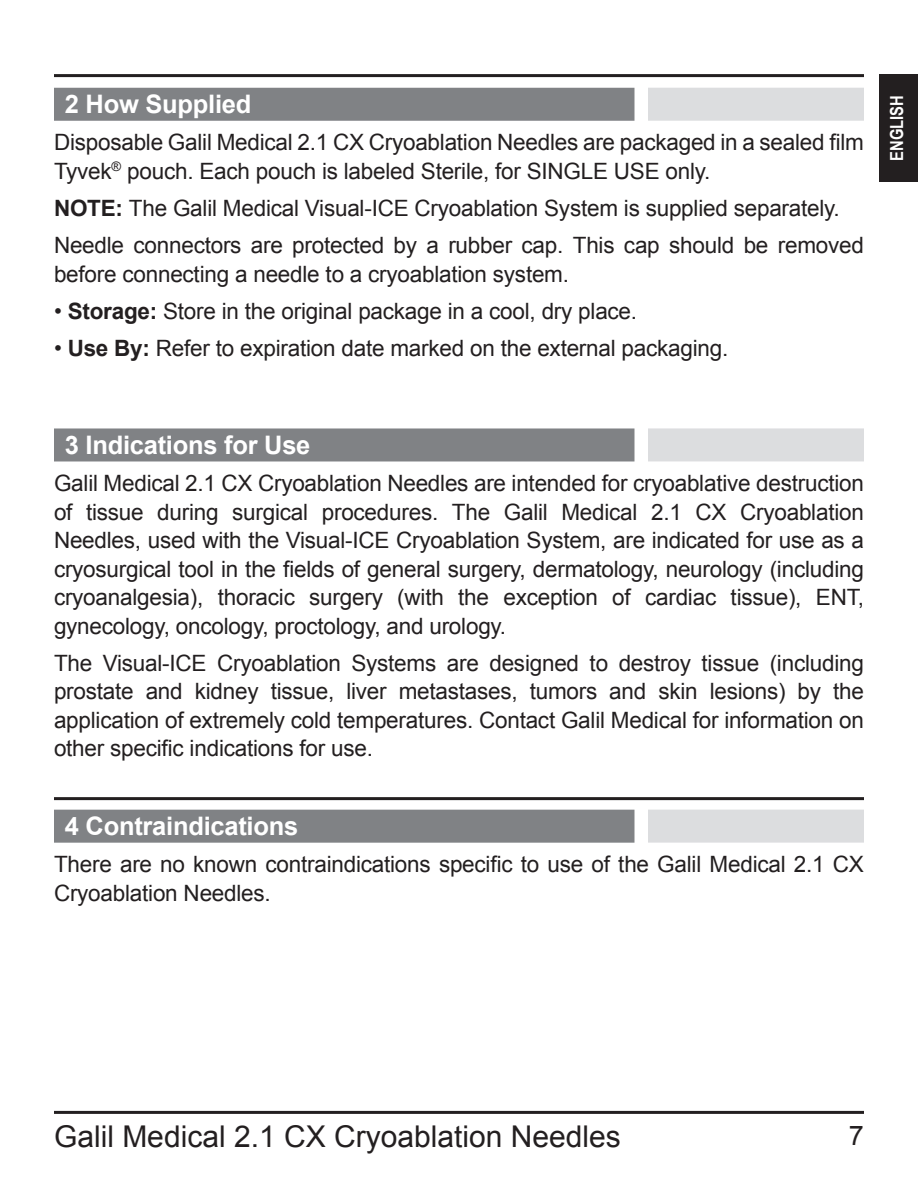
<style>
.page{position:relative;width:918px;height:1188px;background:#fff}
.page>*{position:absolute;margin:0;border:0;box-sizing:border-box;transform-origin:0 0}
.t1{font:30px "Arial";color:#231f20}
.t2{font:27px "Arial";color:#231f20}
.t3{font:700 25.5px "Arial";letter-spacing:-.01em;color:#fff}
.Body_Text{font:22.5px/28.5px "Arial";letter-spacing:-.01em;color:#231f20}
.Bullets{font:22.5px "Arial";letter-spacing:-.01em;color:#231f20}
.t4{font:700 18px "Arial Narrow";color:#fff}
.s1{font-weight:700}
</style>
<div class="page">
<hr style="left:54px;top:74px;width:810px;height:3px;background:#231f20">
<hr style="left:54px;top:1111px;width:810px;height:3px;background:#231f20">
<div style="left:879px;top:74px;width:39px;height:108px;background:#231f20"></div>
<div style="left:54px;top:88px;width:580px;height:33px;background:#808285"></div>
<div style="left:648px;top:88px;width:216px;height:33px;background:#dcdddf"></div>
<div style="left:54px;top:428px;width:580px;height:33px;background:#808285"></div>
<div style="left:648px;top:428px;width:216px;height:33px;background:#dcdddf"></div>
<hr style="left:54px;top:797px;width:810px;height:3px;background:#231f20">
<div style="left:54px;top:810px;width:580px;height:33px;background:#808285"></div>
<div style="left:648px;top:810px;width:216px;height:33px;background:#dcdddf"></div>
<p class="t3" style="left:65px;top:87px;width:188px">2 How Supplied</p>
<p class="Body_Text" style="left:54px;top:128px;width:811px">Disposable Galil Medical 2.1 CX Cryoablation Needles are packaged in a sealed film<br>Tyvek<sup>®</sup> pouch. Each pouch is labeled Sterile, for SINGLE USE only.</p>
<p class="Body_Text" style="left:54px;top:194px;width:787px"><span class="s1">NOTE:</span> The Galil Medical Visual-ICE Cryoablation System is supplied separately.</p>
<p class="Body_Text" style="left:54px;top:231px;width:811px">Needle connectors are protected by a rubber cap. This cap should be removed before connecting a needle to a cryoablation system.</p>
<p class="Bullets" style="left:54px;top:296px;width:585px">• <span class="s1">Storage:</span> Store in the original package in a cool, dry place.</p>
<p class="Bullets" style="left:54px;top:333px;width:676px">• <span class="s1">Use By:</span> Refer to expiration date marked on the external packaging.</p>
<p class="t4" style="left:883px;top:161px;width:67px;rotate:-90deg">ENGLISH</p>
<p class="t3" style="left:65px;top:428px;width:247px">3 Indications for Use</p>
<p class="Body_Text" style="left:54px;top:469px;width:811px;text-align:justify">Galil Medical 2.1 CX Cryoablation Needles are intended for cryoablative destruction of tissue during surgical procedures. The Galil Medical 2.1 CX Cryoablation Needles, used with the Visual-ICE Cryoablation System, are indicated for use as a cryosurgical tool in the fields of general surgery, dermatology, neurology (including cryoanalgesia), thoracic surgery (with the exception of cardiac tissue), ENT, gynecology, oncology, proctology, and urology.</p>
<p class="Body_Text" style="left:54px;top:649px;width:811px;text-align:justify">The Visual-ICE Cryoablation Systems are designed to destroy tissue (including prostate and kidney tissue, liver metastases, tumors and skin lesions) by the application of extremely cold temperatures. Contact Galil Medical for information on other specific indications for use.</p>
<p class="t3" style="left:65px;top:809px;width:235px">4 Contraindications</p>
<p class="Body_Text" style="left:54px;top:850px;width:811px">There are no known contraindications specific to use of the Galil Medical 2.1 CX<br>Cryoablation Needles.</p>
<h1 class="t1" style="left:54px;top:1117px;width:568px">Galil Medical 2.1 CX Cryoablation Needles</h1>
<p class="t2" style="left:849px;top:1118px;width:17px">7</p>
</div>
